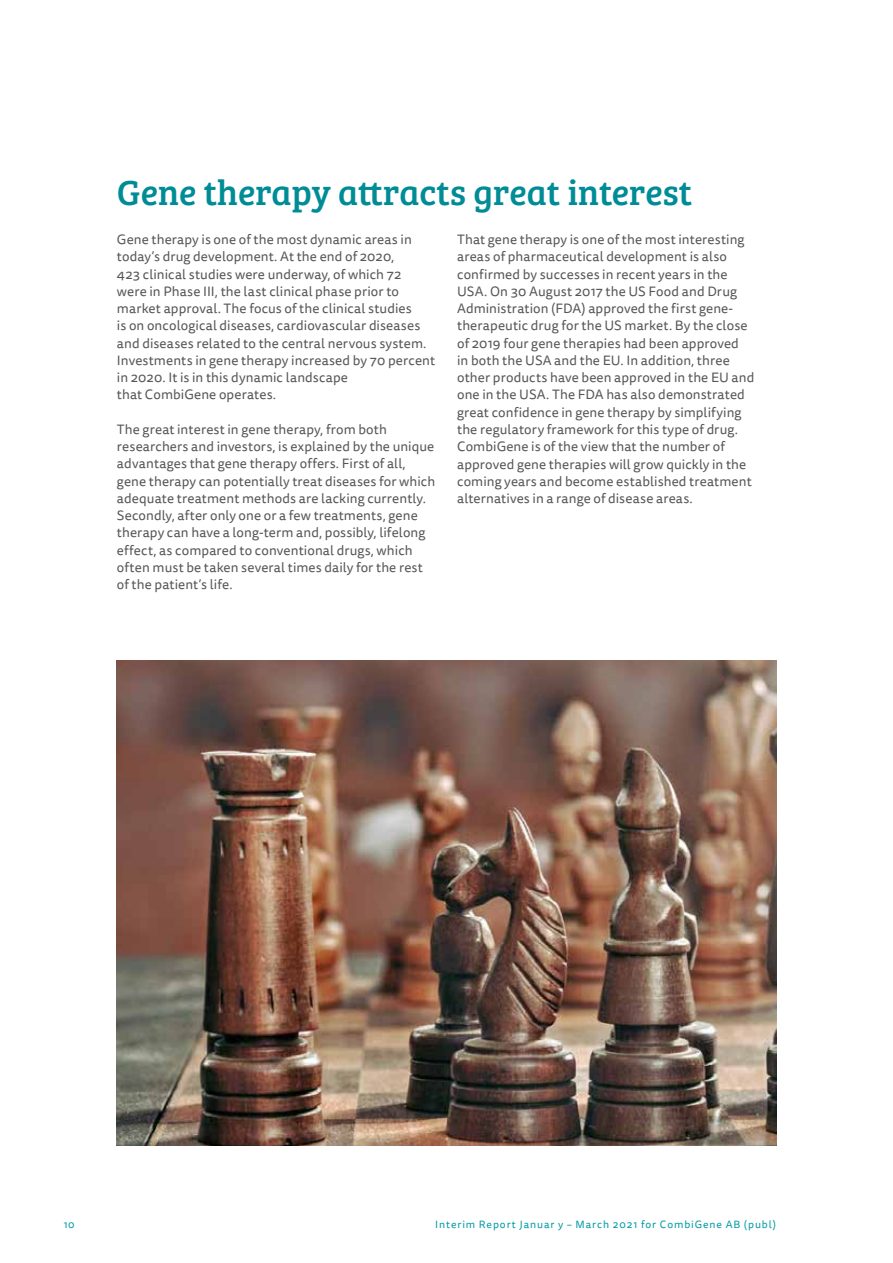
<style>
.page{position:relative;width:893px;height:1263px;background:#fff}
.page>*{position:absolute;margin:0;border:0;box-sizing:border-box;transform-origin:0 0}
.t1{font:36px "Bree Serif";color:#008c96}
.t2{font:13.5px/17.2px "Tisa Sans Pro";letter-spacing:.01em;color:#575756}
.t3{font:10.5px "Tisa Sans Pro";letter-spacing:.085em;color:#009aa5}
</style>
<div class="page">
<img style="left:117px;top:661px;width:659px;height:484px">
<h1 class="t1" style="left:117px;top:165px;width:577px">Gene therapy attracts great interest</h1>
<p class="t2" style="left:117px;top:231px;width:320px">Gene therapy is one of the most dynamic areas in today’s drug development. At the end of 2020,<br>423 clinical studies were underway, of which 72<br>were in Phase III, the last clinical phase prior to market approval. The focus of the clinical studies<br>is on oncological diseases, cardiovascular diseases and diseases related to the central nervous system.<br>Investments in gene therapy increased by 70 percent in 2020. It is in this dynamic landscape<br>that CombiGene operates.</p>
<p class="t2" style="left:117px;top:421px;width:320px">The great interest in gene therapy, from both researchers and investors, is explained by the unique advantages that gene therapy offers. First of all, gene therapy can potentially treat diseases for which adequate treatment methods are lacking currently.<br>Secondly, after only one or a few treatments, gene therapy can have a long-term and, possibly, lifelong effect, as compared to conventional drugs, which often must be taken several times daily for the rest of the patient’s life.</p>
<p class="t2" style="left:457px;top:231px;width:299px">That gene therapy is one of the most interesting areas of pharmaceutical development is also confirmed by successes in recent years in the USA. On 30 August 2017 the US Food and Drug Administration (FDA) approved the first gene&shy;therapeutic drug for the US market. By the close of 2019 four gene therapies had been approved<br>in both the USA and the EU. In addition, three other products have been approved in the EU and one in the USA. The FDA has also demonstrated great confidence in gene therapy by simplifying the regulatory framework for this type of drug.<br>CombiGene is of the view that the number of approved gene therapies will grow quickly in the coming years and become established treatment alternatives in a range of disease areas.</p>
<p class="t3" style="left:64px;top:1217px;width:12px">10</p>
<p class="t3" style="left:435px;top:1217px;width:342px">Interim Report Januar y – March 2021 for CombiGene AB (publ)</p>
</div>
